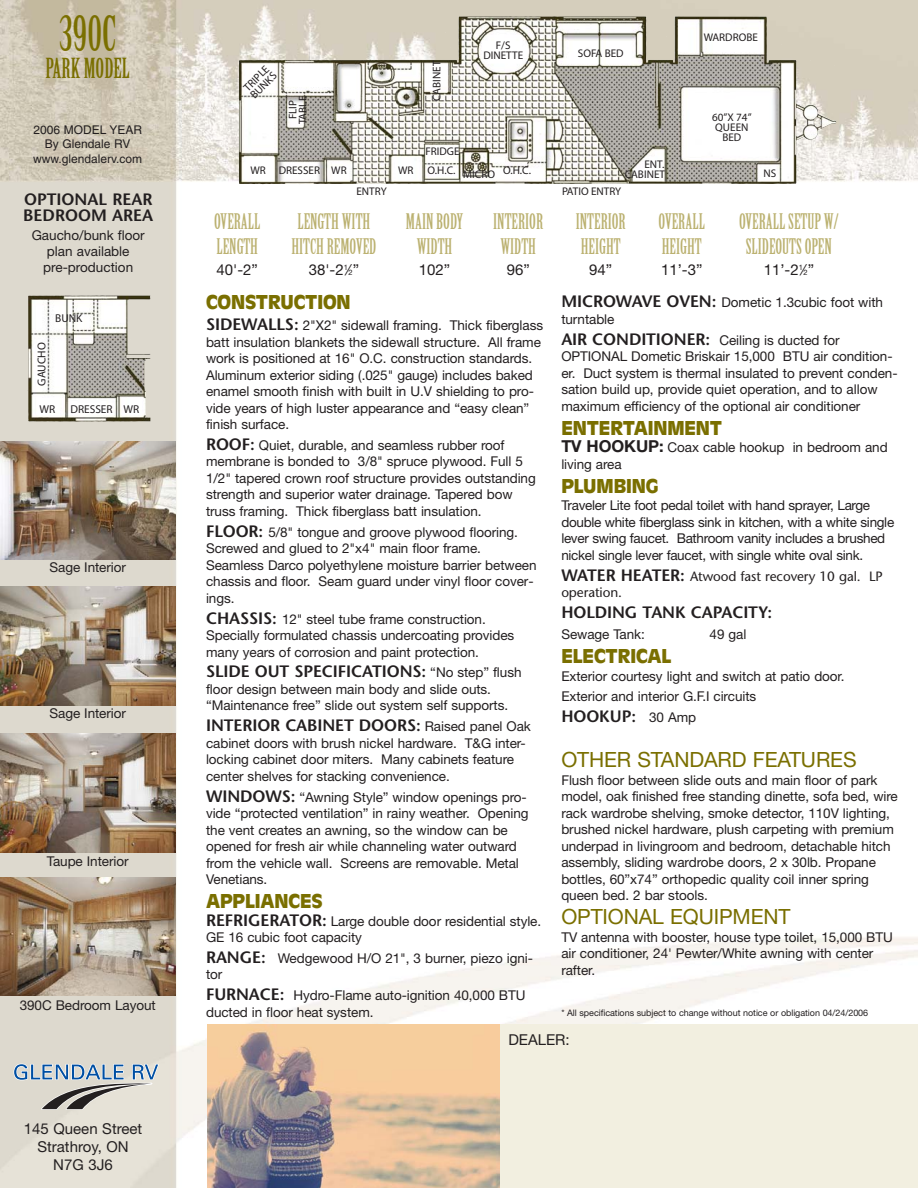
<style>
.page{position:relative;width:918px;height:1188px;background:#fff}
.page>*{position:absolute;margin:0;border:0;box-sizing:border-box;transform-origin:0 0}
.t1{font:48px "Birch";color:#7a6f00}
.t2{font:27px "Birch";color:#7a6f00}
.t3{font:21px "Birch";color:#bbb170}
.t4{font:700 21px "Antique Oli T";letter-spacing:-.005em;color:#7a6f00}
.t5{font:21px "Helvetica Neue";letter-spacing:-.005em;color:#7a6f00}
.t6{font:600 16.5px/16.5px "Stone Sans";letter-spacing:-.005em;color:#231f20}
.t7{font:15px/18px "Helvetica Neue";color:#231f20;text-align:center}
.t8{font:13.5px/16.5px "Helvetica Neue";letter-spacing:-.005em;color:#231f20}
.t9{font:13.5px/16.5px "Stone Sans";letter-spacing:-.005em;color:#231f20}
.t10{font:12px/14.4px "Helvetica";color:#231f20;text-align:center}
.t11{font:11.4px "Myriad";color:#231f20}
.t12{font:11.1px/10.1px "Myriad";color:#231f20;text-align:center}
.t13{font:9px "Helvetica Neue";letter-spacing:-.005em;color:#231f20}
.s1{font-size:7.5px}
.s2{font-family:"Stone Sans";font-weight:600;font-size:16.5px}
.s3{font-family:"Helvetica Neue";font-weight:400;font-size:13.5px}
.s4{font-weight:700;font-size:16.5px}
.s5{font-weight:600;font-size:16.5px}
</style>
<div class="page">
<img style="left:0;top:0;width:918px;height:1188px">
<svg style="left:14px;top:1062px;width:145px;height:48px;background:#b9bdbe"></svg>
<img style="left:381px;top:7px;width:455px;height:177px">
<img style="left:27px;top:295px;width:123px;height:127px">
<div style="left:208px;top:1025px;width:710px;height:163px;background:#f2efe0"></div>
<img style="left:208px;top:1025px;width:292px;height:163px">
<img style="left:0;top:441px;width:176px;height:119px">
<img style="left:0;top:586px;width:176px;height:119px">
<img style="left:0;top:734px;width:176px;height:118px">
<img style="left:0;top:877px;width:176px;height:119px">
<h1 class="t1" style="left:59px;top:15px;width:58px">390C</h1>
<h2 class="t2" style="left:46px;top:58px;width:86px">PARK MODEL</h2>
<p class="t10" style="left:33px;top:124px;width:111px">2006 MODEL YEAR<br>By Glendale RV www.glendalerv.com</p>
<p class="t6" style="left:23px;top:192px;width:131px">OPTIONAL REAR<br>BEDROOM AREA</p>
<p class="t8" style="left:32px;top:228px;width:115px;text-align:center">Gaucho/bunk floor plan available pre-production</p>
<p class="t11" style="left:37px;top:386px;width:45px;rotate:-90deg">GAUCHO</p>
<p class="t11" style="left:55px;top:314px;width:29px">BUNK</p>
<p class="t11" style="left:70px;top:405px;width:44px">DRESSER</p>
<p class="t11" style="left:39px;top:405px;width:17px">WR</p>
<p class="t11" style="left:123px;top:405px;width:17px">WR</p>
<p class="t8" style="left:50px;top:561px;width:78px">Sage Interior</p>
<p class="t8" style="left:50px;top:707px;width:78px">Sage Interior</p>
<p class="t8" style="left:47px;top:854px;width:83px">Taupe Interior</p>
<p class="t8" style="left:20px;top:998px;width:137px">390C Bedroom Layout</p>
<p class="t7" style="left:24px;top:1121px;width:120px">145 Queen Street<br>Strathroy, ON<br>N7G 3J6</p>
<p class="t12" style="left:242px;top:87px;width:34px;text-align:left;rotate:-45deg">TRIPLE<br>BUNKS</p>
<p class="t12" style="left:289px;top:124px;width:30px;rotate:-90deg">FLIP<br>TABLE</p>
<p class="t12" style="left:433px;top:101px;width:42px;rotate:-90deg">CABINET</p>
<p class="t12" style="left:483px;top:41px;width:41px">F/S<br>DINETTE</p>
<p class="t12" style="left:578px;top:49px;width:47px">SOFA BED</p>
<p class="t12" style="left:426px;top:147px;width:36px">FRIDGE</p>
<p class="t12" style="left:279px;top:166px;width:43px">DRESSER</p>
<p class="t12" style="left:398px;top:166px;width:17px">WR</p>
<p class="t12" style="left:250px;top:166px;width:17px">WR</p>
<p class="t12" style="left:331px;top:166px;width:17px">WR</p>
<p class="t12" style="left:644px;top:160px;width:21px">ENT.</p>
<p class="t12" style="left:428px;top:167px;width:29px">O.H.C.</p>
<p class="t12" style="left:503px;top:167px;width:29px">O.H.C.</p>
<p class="t12" style="left:625px;top:170px;width:42px">CABINET</p>
<p class="t12" style="left:463px;top:170px;width:33px">MICRO</p>
<p class="t12" style="left:357px;top:187px;width:32px">ENTRY</p>
<p class="t12" style="left:562px;top:188px;width:61px">PATIO ENTRY</p>
<p class="t12" style="left:704px;top:34px;width:56px">WARDROBE</p>
<p class="t12" style="left:712px;top:113px;width:41px">60”X 74”<br>QUEEN<br>BED</p>
<p class="t12" style="left:764px;top:169px;width:14px">NS</p>
<h3 class="t3" style="left:214px;top:213px;width:48px">OVERALL</h3>
<h3 class="t3" style="left:297px;top:213px;width:74px">LENGTH WITH</h3>
<h3 class="t3" style="left:406px;top:213px;width:59px">MAIN BODY</h3>
<h3 class="t3" style="left:493px;top:213px;width:51px">INTERIOR</h3>
<h3 class="t3" style="left:576px;top:213px;width:51px">INTERIOR</h3>
<h3 class="t3" style="left:659px;top:213px;width:48px">OVERALL</h3>
<h3 class="t3" style="left:739px;top:213px;width:101px">OVERALL SETUP W/</h3>
<h3 class="t3" style="left:217px;top:238px;width:43px">LENGTH</h3>
<h3 class="t3" style="left:291px;top:238px;width:87px">HITCH REMOVED</h3>
<h3 class="t3" style="left:417px;top:238px;width:37px">WIDTH</h3>
<h3 class="t3" style="left:500px;top:238px;width:37px">WIDTH</h3>
<h3 class="t3" style="left:581px;top:238px;width:41px">HEIGHT</h3>
<h3 class="t3" style="left:662px;top:238px;width:41px">HEIGHT</h3>
<h3 class="t3" style="left:746px;top:238px;width:88px">SLIDEOUTS OPEN</h3>
<p class="t7" style="left:217px;top:262px;width:43px">40'-2”</p>
<p class="t7" style="left:309px;top:262px;width:52px">38'-2<sup>1</sup>⁄<span class="s1">2</span>”</p>
<p class="t7" style="left:419px;top:262px;width:33px">102”</p>
<p class="t7" style="left:507px;top:262px;width:25px">96”</p>
<p class="t7" style="left:589px;top:262px;width:25px">94”</p>
<p class="t7" style="left:661px;top:262px;width:43px">11’-3”</p>
<p class="t7" style="left:764px;top:262px;width:52px">11’-2<sup>1</sup>⁄<span class="s1">2</span>”</p>
<h3 class="t4" style="left:206px;top:294px;width:146px">CONSTRUCTION</h3>
<p class="t8" style="left:206px;top:318px;width:339px"><span class="s2">SIDEWALLS:</span> 2"X2" sidewall framing. Thick fiberglass batt insulation blankets the sidewall structure. All frame work is positioned at 16" O.C. construction standards.<br>Aluminum exterior siding (.025" gauge) includes baked enamel smooth finish with built in U.V shielding to pro&shy;vide years of high luster appearance and “easy clean” finish surface.</p>
<p class="t8" style="left:206px;top:438px;width:331px"><span class="s2">ROOF:</span> Quiet, durable, and seamless rubber roof membrane is bonded to 3/8" spruce plywood. Full 5<br>1/2" tapered crown roof structure provides outstanding strength and superior water drainage. Tapered bow truss framing. Thick fiberglass batt insulation.</p>
<p class="t8" style="left:206px;top:525px;width:332px"><span class="s2">FLOOR:</span> 5/8" tongue and groove plywood flooring.<br>Screwed and glued to 2"x4" main floor frame.<br>Seamless Darco polyethylene moisture barrier between chassis and floor. Seam guard under vinyl floor cover&shy;ings.</p>
<p class="t8" style="left:206px;top:612px;width:310px"><span class="s2">CHASSIS:</span> 12" steel tube frame construction.<br>Specially formulated chassis undercoating provides many years of corrosion and paint protection.</p>
<p class="t6" style="left:206px;top:665px;width:317px">SLIDE OUT SPECIFICATIONS: <span class="s3">“No step” flush</span></p>
<p class="t8" style="left:206px;top:682px;width:304px">floor design between main body and slide outs. “Maintenance free” slide out system self supports.</p>
<p class="t6" style="left:206px;top:719px;width:326px">INTERIOR CABINET DOORS: <span class="s3">Raised panel Oak</span></p>
<p class="t8" style="left:206px;top:736px;width:321px">cabinet doors with brush nickel hardware. T&amp;G inter&shy;locking cabinet door miters. Many cabinets feature center shelves for stacking convenience.</p>
<p class="t8" style="left:206px;top:790px;width:324px"><span class="s2">WINDOWS:</span> “Awning Style” window openings pro&shy;vide “protected ventilation” in rainy weather. Opening the vent creates an awning, so the window can be opened for fresh air while channeling water outward from the vehicle wall. Screens are removable. Metal Venetians.</p>
<h3 class="t4" style="left:206px;top:893px;width:118px">APPLIANCES</h3>
<p class="t8" style="left:206px;top:914px;width:337px"><span class="s2">REFRIGERATOR:</span> Large double door residential style.<br>GE 16 cubic foot capacity</p>
<p class="t8" style="left:206px;top:951px;width:328px"><span class="s2">RANGE:</span> Wedgewood H/O 21", 3 burner, piezo igni&shy;tor</p>
<p class="t8" style="left:206px;top:989px;width:321px"><span class="s2">FURNACE:</span> Hydro-Flame auto-ignition 40,000 BTU ducted in floor heat system.</p>
<p class="t8" style="left:561px;top:296px;width:323px"><span class="s2">MICROWAVE OVEN:</span> Dometic 1.3cubic foot with turntable</p>
<p class="t8" style="left:561px;top:333px;width:338px"><span class="s2">AIR CONDITIONER:</span> Ceiling is ducted for OPTIONAL Dometic Briskair 15,000 BTU air condition&shy;er. Duct system is thermal insulated to prevent conden&shy;sation build up, provide quiet operation, and to allow maximum efficiency of the optional air conditioner</p>
<h3 class="t4" style="left:561px;top:420px;width:162px">ENTERTAINMENT</h3>
<p class="t8" style="left:561px;top:441px;width:328px"><span class="s4">TV HOOKUP:</span> Coax cable hookup in bedroom and living area</p>
<h3 class="t4" style="left:561px;top:478px;width:99px">PLUMBING</h3>
<p class="t8" style="left:561px;top:499px;width:334px">Traveler Lite foot pedal toilet with hand sprayer, Large double white fiberglass sink in kitchen, with a white single lever swing faucet. Bathroom vanity includes a brushed nickel single lever faucet, with single white oval sink.</p>
<p class="t9" style="left:561px;top:569px;width:323px"><span class="s5">WATER HEATER:</span> Atwood fast recovery 10 gal. LP operation.</p>
<p class="t6" style="left:561px;top:606px;width:212px">HOLDING TANK CAPACITY:</p>
<p class="t8" style="left:561px;top:627px;width:85px">Sewage Tank:</p>
<p class="t8" style="left:710px;top:627px;width:38px">49 gal</p>
<h3 class="t4" style="left:561px;top:648px;width:112px">ELECTRICAL</h3>
<p class="t8" style="left:561px;top:667px;width:285px;line-height:20.9px">Exterior courtesy light and switch at patio door.<br>Exterior and interior G.F.I circuits</p>
<p class="t6" style="left:561px;top:710px;width:136px">HOOKUP: <span class="s3">30 Amp</span></p>
<h3 class="t5" style="left:561px;top:752px;width:297px">OTHER STANDARD FEATURES</h3>
<p class="t8" style="left:561px;top:773px;width:338px">Flush floor between slide outs and main floor of park model, oak finished free standing dinette, sofa bed, wire rack wardrobe shelving, smoke detector, 110V lighting, brushed nickel hardware, plush carpeting with premium underpad in livingroom and bedroom, detachable hitch assembly, sliding wardrobe doors, 2 x 30lb. Propane bottles, 60”x74” orthopedic quality coil inner spring queen bed. 2 bar stools.</p>
<h3 class="t5" style="left:561px;top:909px;width:231px">OPTIONAL EQUIPMENT</h3>
<p class="t8" style="left:561px;top:930px;width:333px">TV antenna with booster, house type toilet, 15,000 BTU air conditioner, 24' Pewter/White awning with center rafter.</p>
<p class="t13" style="left:561px;top:1010px;width:308px">* All specifications subject to change without notice or obligation 04/24/2006</p>
<p class="t7" style="left:508px;top:1032px;width:63px">DEALER:</p>
</div>
